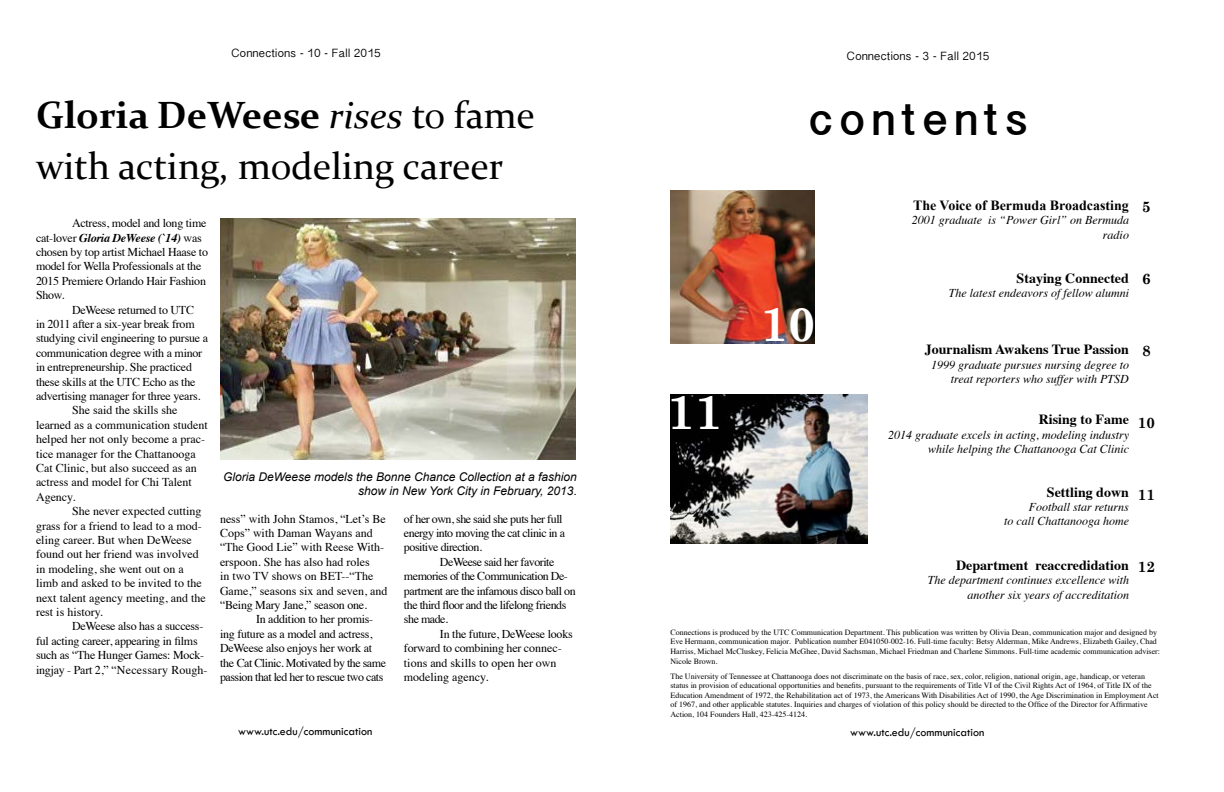
<style>
.page{position:relative;width:1224px;height:792px;background:#fff}
.page>*{position:absolute;margin:0;border:0;box-sizing:border-box;transform-origin:0 0}
.t1{font:700 48px "Malayalam Sangam MN";color:#000}
.t2{font:700 48px "Century Schoolbook";color:#fff}
.t3{font:38px/51px "Constantia";color:#000}
.t4{font:700 15px "Century Schoolbook";color:#000}
.t5{font:700 14px "Times";color:#000}
.t6{font:700 14px "Times New Roman";color:#000}
.t7{font:12px "Times";color:#000}
.t8{font:12px "Times";letter-spacing:-.02em;color:#000}
.t9{font:italic 12px/14.4px "Times";color:#000;text-align:right}
.t10{font:12px "Times";letter-spacing:-.04em;color:#000}
.t11{font:italic 12px/14.4px "Arial";color:#000;text-align:right}
.t12{font:12px "Tw Cen";color:#000}
.t13{font:12px "Malayalam Sangam MN";color:#000}
.t14{font:italic 700 12px "Times";letter-spacing:-.02em;color:#000}
.t15{font:8px/9.6px "Times";color:#000}
.s1{font-weight:700}
.s2{font-style:italic}
.s3{font-weight:400;font-style:normal}
</style>
<div class="page">
<img style="left:670px;top:190px;width:144px;height:153px">
<img style="left:670px;top:395px;width:198px;height:149px">
<img style="left:220px;top:218px;width:356px;height:242px">
<p class="t13" style="left:231px;top:47px;width:151px">Connections - 10 - Fall 2015</p>
<p class="t3" style="left:36px;top:88px;width:501px"><span class="s1">Gloria DeWeese</span> <span class="s2">rises</span> to fame with acting, modeling career</p>
<p class="t8" style="left:72px;top:212px;width:136px">Actress, model and long time</p>
<p class="t14" style="left:36px;top:226px;width:167px"><span class="s3">cat-lover</span> Gloria DeWeese (`14) <span class="s3">was</span></p>
<p class="t8" style="left:36px;top:241px;width:173px">chosen by top artist Michael Haase to</p>
<p class="t8" style="left:36px;top:255px;width:167px">model for Wella Professionals at the</p>
<p class="t8" style="left:36px;top:270px;width:172px">2015 Premiere Orlando Hair Fashion</p>
<p class="t8" style="left:36px;top:284px;width:30px">Show.</p>
<p class="t8" style="left:72px;top:298px;width:124px">DeWeese returned to UTC</p>
<p class="t8" style="left:36px;top:313px;width:160px">in 2011 after a six-year break from</p>
<p class="t8" style="left:36px;top:327px;width:174px">studying civil engineering to pursue a</p>
<p class="t8" style="left:36px;top:342px;width:168px">communication degree with a minor</p>
<p class="t8" style="left:36px;top:356px;width:158px">in entrepreneurship. She practiced</p>
<p class="t8" style="left:36px;top:370px;width:161px">these skills at the UTC Echo as the</p>
<p class="t8" style="left:36px;top:385px;width:166px">advertising manager for three years.</p>
<p class="t7" style="left:72px;top:399px;width:107px">She said the skills she</p>
<p class="t7" style="left:36px;top:414px;width:173px">learned as a communication student</p>
<p class="t7" style="left:36px;top:428px;width:171px">helped her not only become a prac-</p>
<p class="t7" style="left:36px;top:442px;width:161px">tice manager for the Chattanooga</p>
<p class="t7" style="left:36px;top:457px;width:162px">Cat Clinic, but also succeed as an</p>
<p class="t7" style="left:36px;top:471px;width:157px">actress and model for Chi Talent</p>
<p class="t8" style="left:36px;top:486px;width:41px">Agency.</p>
<p class="t7" style="left:72px;top:500px;width:131px">She never expected cutting</p>
<p class="t7" style="left:36px;top:514px;width:167px">grass for a friend to lead to a mod-</p>
<p class="t7" style="left:36px;top:529px;width:157px">eling career. But when DeWeese</p>
<p class="t7" style="left:36px;top:543px;width:164px">found out her friend was involved</p>
<p class="t7" style="left:36px;top:558px;width:149px">in modeling, she went out on a</p>
<p class="t7" style="left:36px;top:572px;width:167px">limb and asked to be invited to the</p>
<p class="t7" style="left:36px;top:586px;width:171px">next talent agency meeting, and the</p>
<p class="t7" style="left:36px;top:601px;width:68px">rest is history.</p>
<p class="t8" style="left:72px;top:615px;width:133px">DeWeese also has a success-</p>
<p class="t8" style="left:36px;top:630px;width:163px">ful acting career, appearing in films</p>
<p class="t8" style="left:36px;top:644px;width:170px">such as “The Hunger Games: Mock-</p>
<p class="t7" style="left:36px;top:658px;width:173px">ingjay - Part 2,” “Necessary Rough-</p>
<p class="t11" style="left:223px;top:469px;width:355px">Gloria DeWeese models the Bonne Chance Collection at a fashion show in New York City in February, 2013.</p>
<p class="t7" style="left:220px;top:507px;width:167px">ness” with John Stamos, “Let’s Be</p>
<p class="t7" style="left:220px;top:522px;width:154px">Cops” with Daman Wayans and</p>
<p class="t7" style="left:220px;top:536px;width:166px">“The Good Lie” with Reese With-</p>
<p class="t7" style="left:220px;top:551px;width:151px">erspoon. She has also had roles</p>
<p class="t7" style="left:220px;top:565px;width:155px">in two TV shows on BET--“The</p>
<p class="t7" style="left:220px;top:579px;width:169px">Game,” seasons six and seven, and</p>
<p class="t8" style="left:220px;top:594px;width:148px">“Being Mary Jane,” season one.</p>
<p class="t8" style="left:256px;top:608px;width:119px">In addition to her promis-</p>
<p class="t8" style="left:220px;top:623px;width:154px">ing future as a model and actress,</p>
<p class="t8" style="left:220px;top:637px;width:154px">DeWeese also enjoys her work at</p>
<p class="t10" style="left:220px;top:651px;width:168px">the Cat Clinic. Motivated by the same</p>
<p class="t10" style="left:220px;top:666px;width:165px">passion that led her to rescue two cats</p>
<p class="t10" style="left:404px;top:507px;width:160px">of her own, she said she puts her full</p>
<p class="t10" style="left:404px;top:522px;width:163px">energy into moving the cat clinic in a</p>
<p class="t10" style="left:404px;top:536px;width:80px">positive direction.</p>
<p class="t10" style="left:440px;top:551px;width:116px">DeWeese said her favorite</p>
<p class="t10" style="left:404px;top:565px;width:165px">memories of the Communication De-</p>
<p class="t10" style="left:404px;top:579px;width:173px">partment are the infamous disco ball on</p>
<p class="t10" style="left:404px;top:594px;width:164px">the third floor and the lifelong friends</p>
<p class="t8" style="left:404px;top:608px;width:46px">she made.</p>
<p class="t8" style="left:440px;top:623px;width:134px">In the future, DeWeese looks</p>
<p class="t8" style="left:404px;top:637px;width:159px">forward to combining her connec-</p>
<p class="t7" style="left:404px;top:651px;width:154px">tions and skills to open her own</p>
<p class="t7" style="left:404px;top:666px;width:86px">modeling agency.</p>
<p class="t12" style="left:238px;top:724px;width:135px">www.utc.edu/communication</p>
<p class="t13" style="left:847px;top:50px;width:144px">Connections - 3 - Fall 2015</p>
<p class="t2" style="left:667px;top:383px;width:57px">11</p>
<p class="t1" style="left:808px;top:95px;width:221px">c o n t e n t s</p>
<p class="t2" style="left:760px;top:294px;width:57px">10</p>
<p class="t6" style="left:913px;top:196px;width:217px">The Voice of Bermuda Broadcasting</p>
<p class="t9" style="left:912px;top:212px;width:219px">2001 graduate is “Power Girl” on Bermuda radio</p>
<p class="t5" style="left:1017px;top:265px;width:114px">Staying Connected</p>
<p class="t9" style="left:949px;top:285px;width:182px">The latest endeavors of fellow alumni</p>
<p class="t4" style="left:1142px;top:197px;width:10px">5</p>
<p class="t4" style="left:1142px;top:269px;width:10px">6</p>
<p class="t5" style="left:925px;top:336px;width:206px">Journalism Awakens True Passion</p>
<p class="t9" style="left:931px;top:357px;width:199px">1999 graduate pursues nursing degree to treat reporters who suffer with PTSD</p>
<p class="t5" style="left:1039px;top:406px;width:92px">Rising to Fame</p>
<p class="t9" style="left:888px;top:427px;width:242px">2014 graduate excels in acting, modeling industry while helping the Chattanooga Cat Clinic</p>
<p class="t5" style="left:1047px;top:479px;width:84px">Settling down</p>
<p class="t9" style="left:1004px;top:499px;width:127px">Football star returns<br>to call Chattanooga home</p>
<p class="t5" style="left:956px;top:552px;width:174px">Department reaccredidation</p>
<p class="t9" style="left:928px;top:572px;width:203px">The department continues excellence with another six years of accreditation</p>
<p class="t4" style="left:1142px;top:341px;width:10px">8</p>
<p class="t4" style="left:1138px;top:413px;width:19px">10</p>
<p class="t4" style="left:1138px;top:485px;width:19px">11</p>
<p class="t4" style="left:1138px;top:557px;width:19px">12</p>
<p class="t15" style="left:670px;top:627px;width:491px">Connections is produced by the UTC Communication Department. This publication was written by Olivia Dean, communication major and designed by Eve Hermann, communication major. Publication number E041050-002-16. Full-time faculty: Betsy Alderman, Mike Andrews, Elizabeth Gailey, Chad Harriss, Michael McCluskey, Felicia McGhee, David Sachsman, Michael Friedman and Charlene Simmons. Full-time academic communication adviser:<br>Nicole Brown.</p>
<p class="t15" style="left:670px;top:670px;width:490px">The University of Tennessee at Chattanooga does not discriminate on the basis of race, sex, color, religion, national origin, age, handicap, or veteran status in provision of educational opportunities and benefits, pursuant to the requirements of Title VI of the Civil Rights Act of 1964, of Title IX of the Education Amendment of 1972, the Rehabilitation act of 1973, the Americans With Disabilities Act of 1990, the Age Discrimination in Employment Act of 1967, and other applicable statutes. Inquiries and charges of violation of this policy should be directed to the Office of the Director for Affirmative Action, 104 Founders Hall, 423-425-4124.</p>
<p class="t12" style="left:850px;top:725px;width:135px">www.utc.edu/communication</p>
</div>
